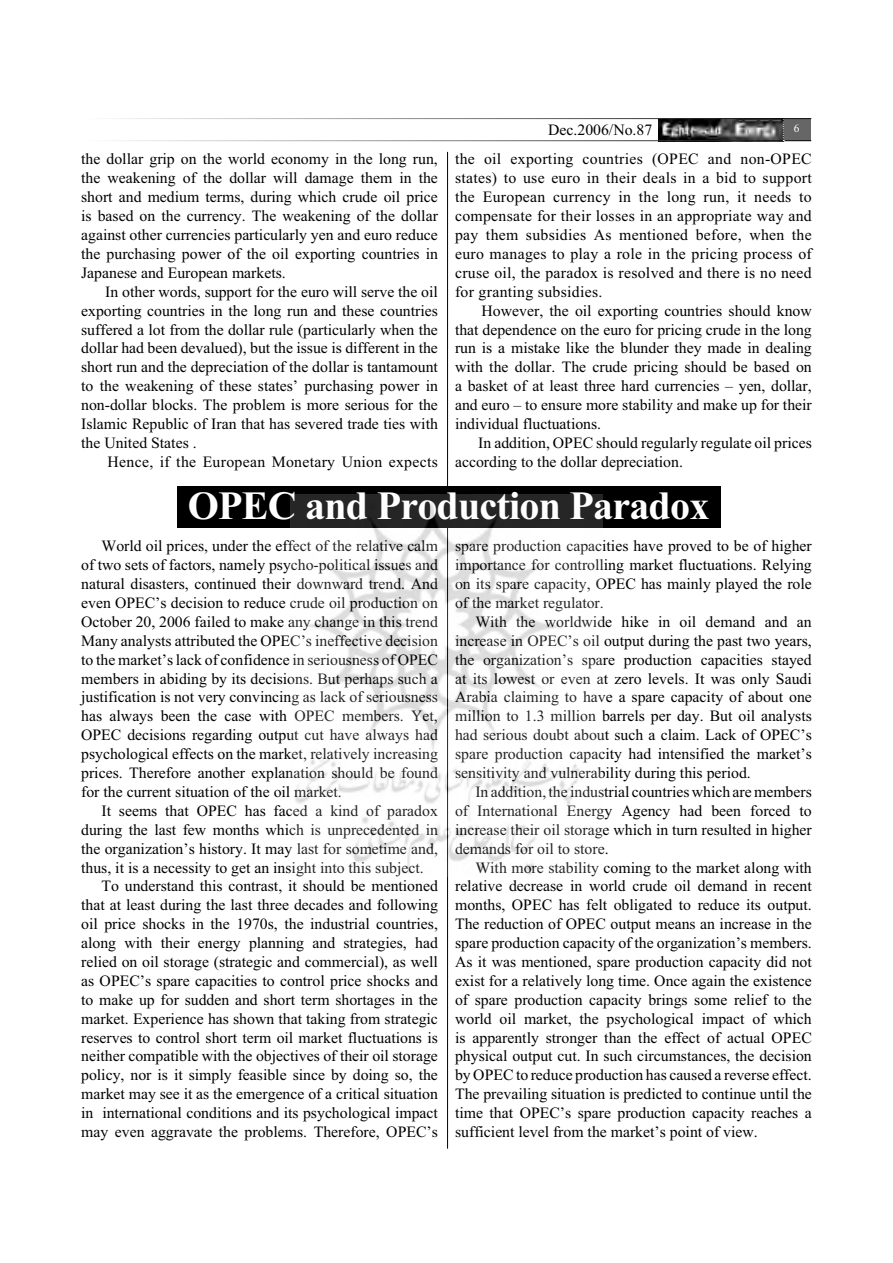
<style>
.page{position:relative;width:893px;height:1263px;background:#fff}
.page>*{position:absolute;margin:0;border:0;box-sizing:border-box;transform-origin:0 0}
.t1{font:700 40.05px "Times New Roman";letter-spacing:-.02em;color:#fff}
.t2{font:15.75px/18.9px "Times New Roman";color:#000;text-align:justify}
.t3{font:15.75px "Times New Roman";letter-spacing:.02em;color:#000}
.t4{font:11.4px "Times New Roman";color:#fff}
</style>
<div class="page">
<div style="left:783px;top:119px;width:28px;height:22px;background:#666"></div>
<img style="left:658px;top:119px;width:125px;height:21px">
<hr style="left:82px;top:140px;width:729px;height:1px;background:#fff">
<svg style="left:783px;top:119px;width:1px;height:22px"></svg>
<hr style="left:447px;top:152px;width:1px;height:997px;background:#000">
<div style="left:177px;top:486px;width:543px;height:41px;background:#000"></div>
<img style="left:290px;top:494px;width:312px;height:383px">
<p class="t2" style="left:548px;top:121px;width:106px">Dec.2006/No.87</p>
<p class="t4" style="left:793px;top:124px;width:7px">6</p>
<p class="t2" style="left:455px;top:151px;width:358px">the oil exporting countries (OPEC and non-OPEC states) to use euro in their deals in a bid to support the European currency in the long run, it needs to compensate for their losses in an appropriate way and pay them subsidies As mentioned before, when the euro manages to play a role in the pricing process of cruse oil, the paradox is resolved and there is no need for granting subsidies.</p>
<p class="t2" style="left:455px;top:302px;width:358px;text-indent:27px">However, the oil exporting countries should know that dependence on the euro for pricing crude in the long run is a mistake like the blunder they made in dealing with the dollar. The crude pricing should be based on a basket of at least three hard currencies – yen, dollar, and euro – to ensure more stability and make up for their individual fluctuations.</p>
<p class="t2" style="left:455px;top:435px;width:358px;text-indent:23px">In addition, OPEC should regularly regulate oil prices according to the dollar depreciation.</p>
<h1 class="t1" style="left:188px;top:493px;width:523px">OPEC and Production Paradox</h1>
<p class="t2" style="left:81px;top:538px;width:358px;text-indent:20px">World oil prices, under the effect of the relative calm of two sets of factors, namely psycho-political issues and natural disasters, continued their downward trend. And even OPEC’s decision to reduce crude oil production on October 20, 2006 failed to make any change in this trend Many analysts attributed the OPEC’s ineffective decision to the market’s lack of confidence in seriousness of OPEC members in abiding by its decisions. But perhaps such a justification is not very convincing as lack of seriousness has always been the case with OPEC members. Yet, OPEC decisions regarding output cut have always had psychological effects on the market, relatively increasing prices. Therefore another explanation should be found for the current situation of the oil market.</p>
<p class="t2" style="left:101px;top:803px;width:338px">It seems that OPEC has faced a kind of paradox</p>
<p class="t2" style="left:81px;top:822px;width:358px">during the last few months which is unprecedented in</p>
<p class="t2" style="left:81px;top:840px;width:358px">the organization’s history. It may last for sometime and,</p>
<p class="t2" style="left:81px;top:859px;width:344px">thus, it is a necessity to get an insight into this subject.</p>
<p class="t2" style="left:101px;top:878px;width:338px">To understand this contrast, it should be mentioned</p>
<p class="t2" style="left:81px;top:897px;width:358px">that at least during the last three decades and following</p>
<p class="t2" style="left:81px;top:916px;width:358px">oil price shocks in the 1970s, the industrial countries,</p>
<p class="t2" style="left:81px;top:935px;width:358px">along with their energy planning and strategies, had</p>
<p class="t2" style="left:81px;top:954px;width:358px">relied on oil storage (strategic and commercial), as well</p>
<p class="t2" style="left:81px;top:973px;width:358px">as OPEC’s spare capacities to control price shocks and</p>
<p class="t2" style="left:81px;top:992px;width:358px">to make up for sudden and short term shortages in the</p>
<p class="t2" style="left:81px;top:1010px;width:358px">market. Experience has shown that taking from strategic</p>
<p class="t2" style="left:81px;top:1029px;width:358px">reserves to control short term oil market fluctuations is</p>
<p class="t2" style="left:81px;top:1048px;width:358px">neither compatible with the objectives of their oil storage</p>
<p class="t2" style="left:81px;top:1067px;width:358px">policy, nor is it simply feasible since by doing so, the</p>
<p class="t2" style="left:81px;top:1086px;width:358px">market may see it as the emergence of a critical situation</p>
<p class="t2" style="left:81px;top:1105px;width:358px">in international conditions and its psychological impact</p>
<p class="t2" style="left:81px;top:1124px;width:358px">may even aggravate the problems. Therefore, OPEC’s</p>
<p class="t2" style="left:81px;top:151px;width:358px">the dollar grip on the world economy in the long run, the weakening of the dollar will damage them in the short and medium terms, during which crude oil price is based on the currency. The weakening of the dollar against other currencies particularly yen and euro reduce the purchasing power of the oil exporting countries in Japanese and European markets.</p>
<p class="t2" style="left:81px;top:283px;width:358px;text-indent:24px">In other words, support for the euro will serve the oil exporting countries in the long run and these countries suffered a lot from the dollar rule (particularly when the dollar had been devalued), but the issue is different in the short run and the depreciation of the dollar is tantamount to the weakening of these states’ purchasing power in non-dollar blocks. The problem is more serious for the Islamic Republic of Iran that has severed trade ties with the United States .</p>
<p class="t3" style="left:108px;top:456px;width:332px">Hence, if the European Monetary Union expects</p>
<p class="t2" style="left:455px;top:538px;width:358px">spare production capacities have proved to be of higher importance for controlling market fluctuations. Relying on its spare capacity, OPEC has mainly played the role of the market regulator.</p>
<p class="t2" style="left:455px;top:614px;width:358px;text-indent:20px">With the worldwide hike in oil demand and an increase in OPEC’s oil output during the past two years, the organization’s spare production capacities stayed at its lowest or even at zero levels. It was only Saudi Arabia claiming to have a spare capacity of about one million to 1.3 million barrels per day. But oil analysts had serious doubt about such a claim. Lack of OPEC’s spare production capacity had intensified the market’s sensitivity and vulnerability during this period.</p>
<p class="t2" style="left:455px;top:784px;width:358px;text-indent:20px">In addition, the industrial countries which are members of International Energy Agency had been forced to increase their oil storage which in turn resulted in higher demands for oil to store.</p>
<p class="t2" style="left:455px;top:859px;width:358px;text-indent:20px">With more stability coming to the market along with relative decrease in world crude oil demand in recent months, OPEC has felt obligated to reduce its output.<br>The reduction of OPEC output means an increase in the spare production capacity of the organization’s members.<br>As it was mentioned, spare production capacity did not exist for a relatively long time. Once again the existence of spare production capacity brings some relief to the world oil market, the psychological impact of which is apparently stronger than the effect of actual OPEC physical output cut. In such circumstances, the decision by OPEC to reduce production has caused a reverse effect.<br>The prevailing situation is predicted to continue until the time that OPEC’s spare production capacity reaches a sufficient level from the market’s point of view.</p>
</div>
